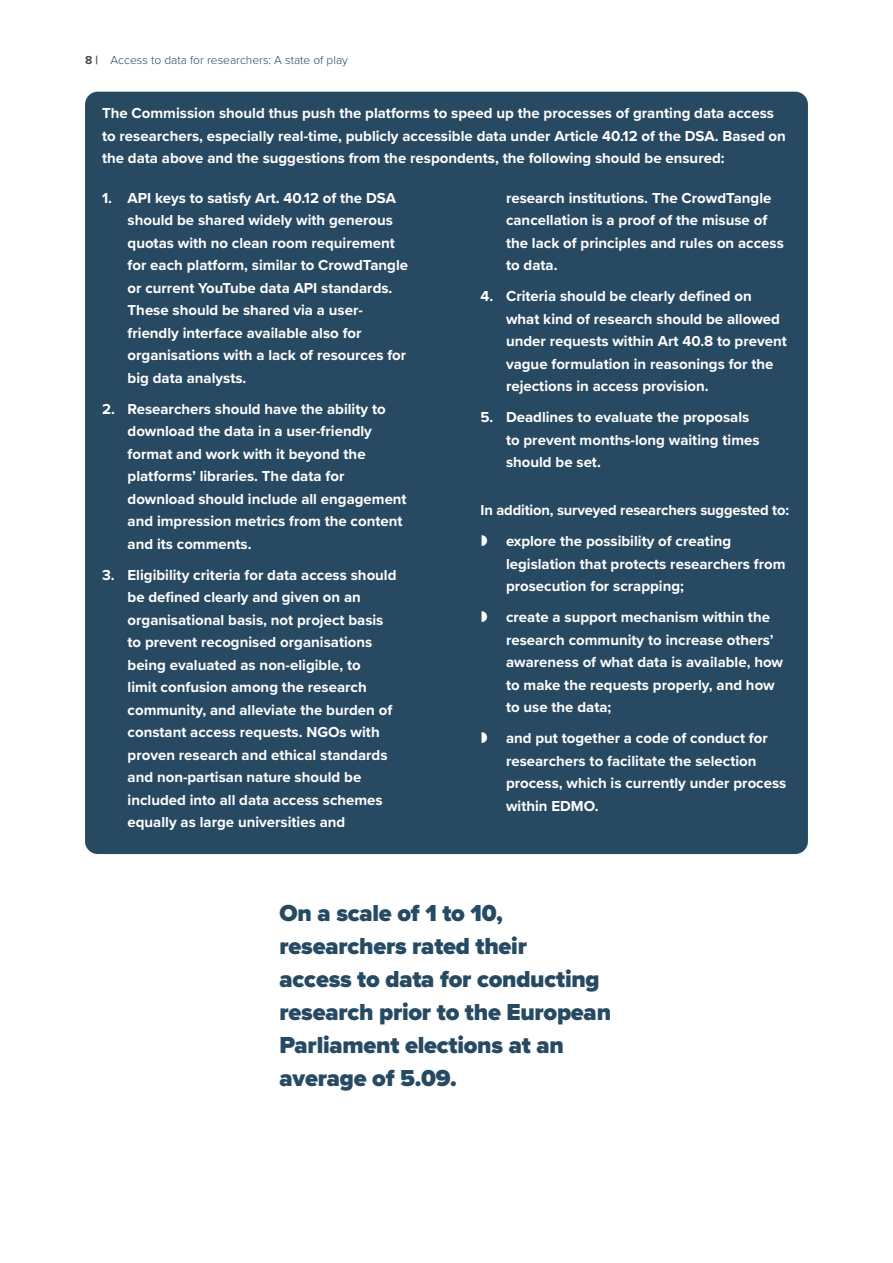
<style>
.page{position:relative;width:893px;height:1263px;background:#fff}
.page>*{position:absolute;margin:0;border:0;box-sizing:border-box;transform-origin:0 0}
.t1{font:900 24px/33px "Proxima Nova";letter-spacing:-.01em;color:#274a63}
.t2{font:700 15px/22.5px "Proxima Nova";color:#fff}
.t3{font:300 12px "Proxima Nova";color:#284962}
.s1{font-weight:700;color:#4d4d4f}
</style>
<div class="page">
<div style="left:85px;top:92px;width:723px;height:762px;background:#284962;border-radius:13px"></div>
<p class="t3" style="left:85px;top:51px;width:264px"><span class="s1">8 |</span> Access to data for researchers: A state of play</p>
<p class="t2" style="left:102px;top:102px;width:685px">The Commission should thus push the platforms to speed up the processes of granting data access to researchers, especially real-time, publicly accessible data under Article 40.12 of the DSA. Based on the data above and the suggestions from the respondents, the following should be ensured:</p>
<p class="t2" style="left:128px;top:186px;width:282px;text-indent:-26px">1. API keys to satisfy Art. 40.12 of the DSA should be shared widely with generous quotas with no clean room requirement for each platform, similar to CrowdTangle or current YouTube data API standards.<br>These should be shared via a user&shy;friendly interface available also for organisations with a lack of resources for big data analysts.</p>
<p class="t2" style="left:128px;top:397px;width:281px;text-indent:-26px">2. Researchers should have the ability to download the data in a user-friendly format and work with it beyond the platforms’ libraries. The data for download should include all engagement and impression metrics from the content and its comments.</p>
<p class="t2" style="left:128px;top:563px;width:270px;text-indent:-26px">3. Eligibility criteria for data access should be defined clearly and given on an organisational basis, not project basis to prevent recognised organisations being evaluated as non-eligible, to<br>limit confusion among the research community, and alleviate the burden of constant access requests. NGOs with proven research and ethical standards and non-partisan nature should be included into all data access schemes equally as large universities and</p>
<p class="t2" style="left:506px;top:186px;width:279px">research institutions. The CrowdTangle cancellation is a proof of the misuse of the lack of principles and rules on access to data.</p>
<p class="t2" style="left:506px;top:285px;width:282px;text-indent:-26px">4. Criteria should be clearly defined on what kind of research should be allowed under requests within Art 40.8 to prevent vague formulation in reasonings for the rejections in access provision.</p>
<p class="t2" style="left:506px;top:406px;width:255px;text-indent:-26px">5. Deadlines to evaluate the proposals to prevent months-long waiting times should be set.</p>
<p class="t2" style="left:506px;top:494px;width:284px;line-height:31px;text-indent:-26px">In addition, surveyed researchers suggested to: explore the possibility of creating</p>
<p class="t2" style="left:506px;top:552px;width:281px">legislation that protects researchers from prosecution for scrapping;</p>
<p class="t2" style="left:506px;top:606px;width:279px">create a support mechanism within the research community to increase others’ awareness of what data is available, how to make the requests properly, and how to use the data;</p>
<p class="t2" style="left:506px;top:727px;width:282px">and put together a code of conduct for researchers to facilitate the selection process, which is currently under process within EDMO.</p>
<h1 class="t1" style="left:280px;top:896px;width:333px">On a scale of 1 to 10, researchers rated their<br>access to data for conducting research prior to the European<br>Parliament elections at an average of 5.09.</h1>
</div>
